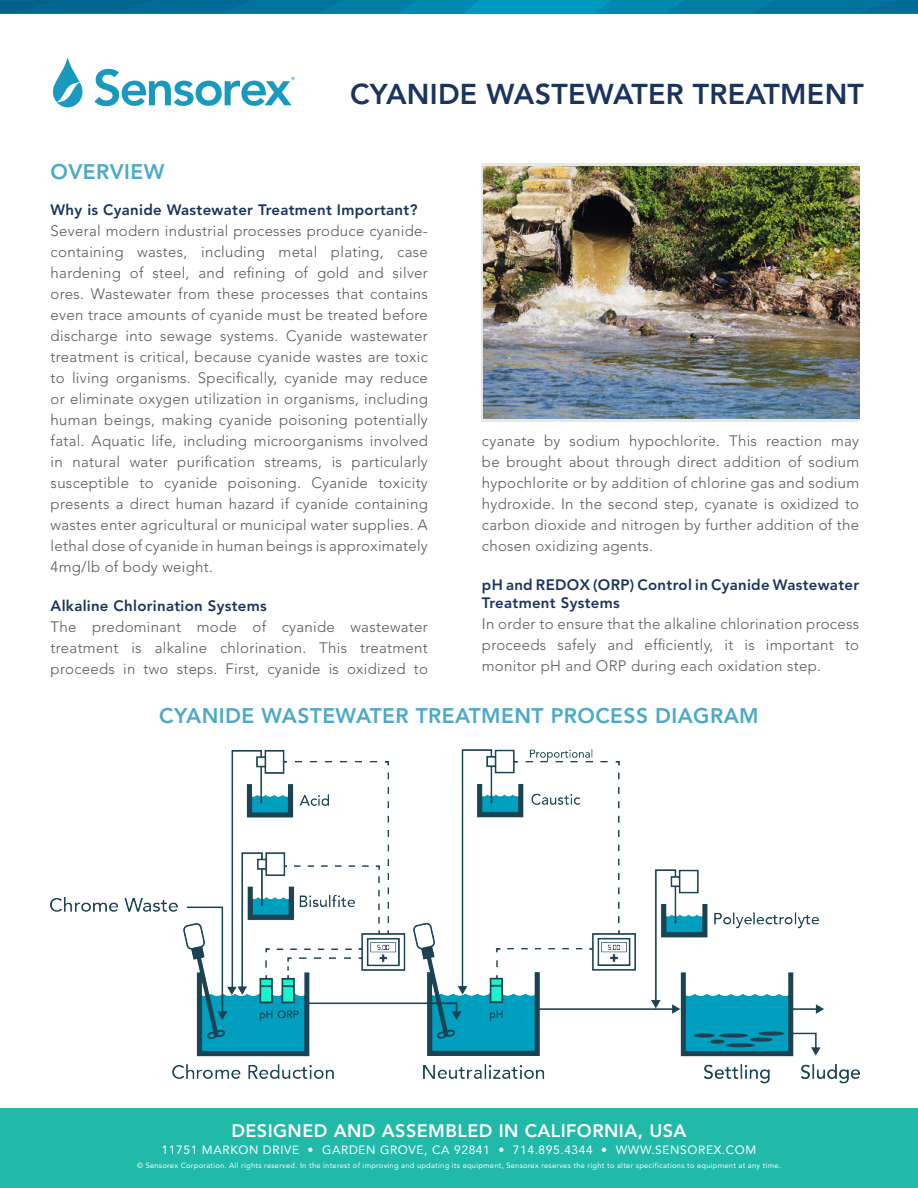
<style>
.page{position:relative;width:918px;height:1188px;background:#fff}
.page>*{position:absolute;margin:0;border:0;box-sizing:border-box;transform-origin:0 0}
.t1{font:800 28.5px "Avenir LT";letter-spacing:.01em;color:#1a345d}
.t2{font:800 21px "Avenir LT";letter-spacing:.02em;color:#4ca9c8}
.t3{font:800 18px "Avenir LT";letter-spacing:.025em;color:#fff}
.t4{font:300 15px/21px "Avenir LT";letter-spacing:.02em;color:#57585a;text-align:justify}
.t5{font:800 15px/18px "Avenir LT";letter-spacing:.02em;color:#1a345d}
.t6{font:12px "Avenir LT";letter-spacing:.05em;color:#fff}
.t7{font:7.5px "Avenir LT";letter-spacing:.035em;color:#fff}
</style>
<div class="page">
<svg style="left:52px;top:57px;width:31px;height:50px"></svg>
<svg style="left:95px;top:69px;width:200px;height:37px"></svg>
<div style="left:482px;top:163px;width:378px;height:259px;background:linear-gradient(to right,#e6e7e9,#e6e7e9)"></div>
<img style="left:483px;top:166px;width:377px;height:252px">
<div style="left:0;top:0;width:918px;height:14px;background:#0099bf"></div>
<svg style="left:0;top:0;width:478px;height:14px"></svg>
<svg style="left:596px;top:0;width:322px;height:14px"></svg>
<img style="left:50px;top:749px;width:810px;height:335px">
<div style="left:0;top:1108px;width:918px;height:80px;background:#21b9a7"></div>
<p class="t1" style="left:350px;top:78px;width:515px">CYANIDE WASTEWATER TREATMENT</p>
<p class="t2" style="left:51px;top:159px;width:115px">OVERVIEW</p>
<p class="t5" style="left:51px;top:201px;width:368px">Why is Cyanide Wastewater Treatment Important?</p>
<p class="t4" style="left:51px;top:220px;width:379px">Several modern industrial processes produce cyanide&shy;containing wastes, including metal plating, case hardening of steel, and refining of gold and silver ores. Wastewater from these processes that contains even trace amounts of cyanide must be treated before discharge into sewage systems. Cyanide wastewater treatment is critical, because cyanide wastes are toxic to living organisms. Specifically, cyanide may reduce or eliminate oxygen utilization in organisms, including human beings, making cyanide poisoning potentially fatal. Aquatic life, including microorganisms involved in natural water purification streams, is particularly susceptible to cyanide poisoning. Cyanide toxicity presents a direct human hazard if cyanide containing wastes enter agricultural or municipal water supplies. A lethal dose of cyanide in human beings is approximately 4mg/lb of body weight.</p>
<p class="t5" style="left:51px;top:597px;width:218px">Alkaline Chlorination Systems</p>
<p class="t4" style="left:51px;top:616px;width:379px">The predominant mode of cyanide wastewater treatment is alkaline chlorination. This treatment proceeds in two steps. First, cyanide is oxidized to</p>
<p class="t4" style="left:482px;top:431px;width:379px">cyanate by sodium hypochlorite. This reaction may be brought about through direct addition of sodium hypochlorite or by addition of chlorine gas and sodium hydroxide. In the second step, cyanate is oxidized to carbon dioxide and nitrogen by further addition of the chosen oxidizing agents.</p>
<p class="t5" style="left:482px;top:576px;width:379px">pH and REDOX (ORP) Control in Cyanide Wastewater<br>Treatment Systems</p>
<p class="t4" style="left:482px;top:614px;width:379px">In order to ensure that the alkaline chlorination process proceeds safely and efficiently, it is important to monitor pH and ORP during each oxidation step.</p>
<p class="t2" style="left:159px;top:703px;width:601px">CYANIDE WASTEWATER TREATMENT PROCESS DIAGRAM</p>
<p class="t3" style="left:231px;top:1120px;width:457px">DESIGNED AND ASSEMBLED IN CALIFORNIA, USA</p>
<p class="t6" style="left:162px;top:1143px;width:596px">11751 MARKON DRIVE • GARDEN GROVE, CA 92841 • 714.895.4344 • WWW.SENSOREX.COM</p>
<p class="t7" style="left:137px;top:1161px;width:645px">© Sensorex Corporation. All rights reserved. In the interest of improving and updating its equipment, Sensorex reserves the right to alter specifications to equipment at any time.</p>
</div>
